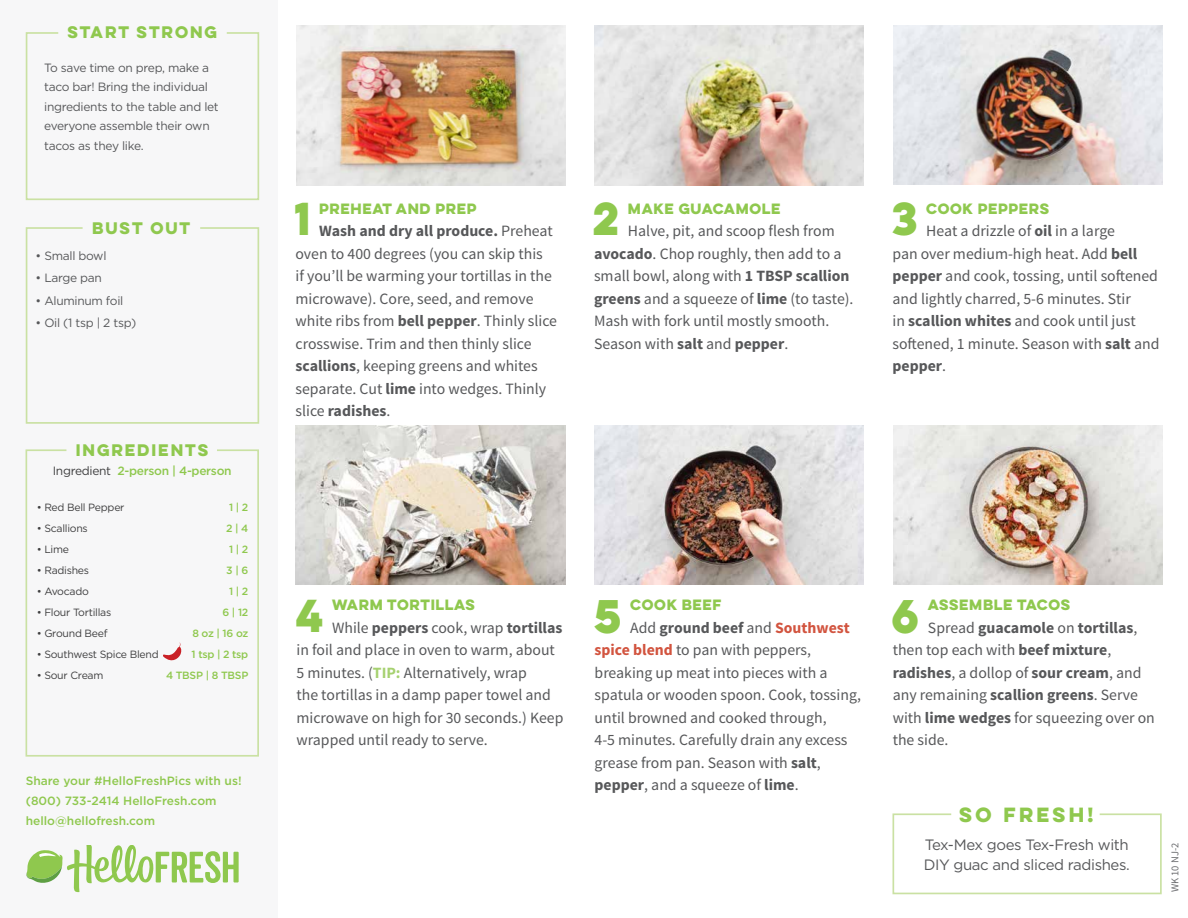
<style>
.page{position:relative;width:1188px;height:918px;background:#fff}
.page>*{position:absolute;margin:0;border:0;box-sizing:border-box;transform-origin:0 0}
.t1{font:700 42.3px "Lulo Clean One";color:#8fc84e}
.t2{font:700 41.4px "Lulo Clean One";color:#8fc84e}
.t3{font:700 18.45px "Lulo Clean One";letter-spacing:-.05em;color:#8fc84e}
.t4{font:15.75px/22.5px "Source Sans Pro";color:#57585a}
.t5{font:15px/20.1px "Gotham";letter-spacing:-.025em;color:#57585a}
.t6{font:700 15px "Lulo Clean One";letter-spacing:-.1em;color:#8fc84e}
.t7{font:700 13.35px "Lulo Clean One";letter-spacing:-.18em;color:#8fc84e}
.t8{font:12px/19.5px "Gotham";letter-spacing:-.025em;color:#57585a}
.t9{font:500 12px/20.1px "Gotham";color:#8fc84e}
.t10{font:500 12px "Gotham";letter-spacing:-.025em;color:#8fc84e}
.t11{font:10.5px "Gotham";letter-spacing:-.025em;color:#3e3e3f}
.t12{font:500 10.5px/21px "Gotham";letter-spacing:-.025em;color:#8fc84e;text-align:right}
.t13{font:10.5px "Source Sans Pro";color:#6c6d70}
.s1{font-weight:400;color:#3e3e3f}
.s2{font-weight:700}
.s3{font-weight:700;color:#a6d170}
.s4{font-weight:700;color:#d2543f}
</style>
<div class="page">
<div style="left:0;top:0;width:278px;height:918px;background:#f7f7f8"></div>
<img style="left:296px;top:26px;width:270px;height:159px">
<img style="left:595px;top:26px;width:269px;height:159px">
<img style="left:594px;top:425px;width:269px;height:160px">
<img style="left:295px;top:425px;width:270px;height:160px">
<img style="left:893px;top:25px;width:269px;height:159px">
<img style="left:893px;top:425px;width:269px;height:160px">
<svg style="left:25px;top:227px;width:235px;height:197px"></svg>
<svg style="left:25px;top:449px;width:234px;height:308px"></svg>
<svg style="left:162px;top:643px;width:20px;height:22px"></svg>
<svg style="left:25px;top:32px;width:235px;height:169px"></svg>
<svg style="left:26px;top:846px;width:213px;height:46px"></svg>
<svg style="left:892px;top:813px;width:270px;height:82px"></svg>
<p class="t6" style="left:67px;top:21px;width:155px">START STRONG</p>
<p class="t8" style="left:44px;top:58px;width:176px">To save time on prep, make a taco bar! Bring the individual ingredients to the table and let everyone assemble their own tacos as they like.</p>
<p class="t6" style="left:92px;top:217px;width:103px">BUST OUT</p>
<p class="t8" style="left:36px;top:245px;width:72px">• Small bowl</p>
<p class="t8" style="left:36px;top:268px;width:68px">• Large pan</p>
<p class="t8" style="left:36px;top:290px;width:89px">• Aluminum foil</p>
<p class="t8" style="left:36px;top:313px;width:102px">• Oil (1 tsp | 2 tsp)</p>
<p class="t6" style="left:76px;top:438px;width:137px">INGREDIENTS</p>
<p class="t10" style="left:53px;top:463px;width:180px"><span class="s1">Ingredient</span> 2-person | 4-person</p>
<p class="t12" style="left:166px;top:497px;width:84px">1 | 2<br>2 | 4<br>1 | 2<br>3 | 6<br>1 | 2<br>6 | 12<br>8 oz | 16 oz<br>1 tsp | 2 tsp<br>4 TBSP | 8 TBSP</p>
<p class="t11" style="left:37px;top:501px;width:89px">• Red Bell Pepper</p>
<p class="t11" style="left:37px;top:522px;width:53px">• Scallions</p>
<p class="t11" style="left:37px;top:543px;width:34px">• Lime</p>
<p class="t11" style="left:37px;top:564px;width:54px">• Radishes</p>
<p class="t11" style="left:37px;top:585px;width:54px">• Avocado</p>
<p class="t11" style="left:37px;top:606px;width:76px">• Flour Tortillas</p>
<p class="t11" style="left:37px;top:627px;width:72px">• Ground Beef</p>
<p class="t11" style="left:37px;top:648px;width:124px">• Southwest Spice Blend</p>
<p class="t11" style="left:37px;top:669px;width:68px">• Sour Cream</p>
<p class="t9" style="left:26px;top:771px;width:217px">Share your #HelloFreshPics with us! (800) 733-2414 HelloFresh.com hello@hellofresh.com</p>
<h2 class="t2" style="left:294px;top:187px;width:27px">1</h2>
<p class="t7" style="left:319px;top:198px;width:162px">PREHEAT AND PREP</p>
<p class="t4" style="left:296px;top:220px;width:263px;text-indent:24px"><span class="s2">Wash and dry all produce.</span> Preheat oven to 400 degrees (you can skip this<br>if you’ll be warming your tortillas in the microwave). Core, seed, and remove white ribs from <span class="s2">bell pepper</span>. Thinly slice crosswise. Trim and then thinly slice <span class="s2">scallions</span>, keeping greens and whites separate. Cut <span class="s2">lime</span> into wedges. Thinly slice <span class="s2">radishes</span>.</p>
<h2 class="t2" style="left:593px;top:187px;width:38px">2</h2>
<p class="t7" style="left:628px;top:198px;width:157px">MAKE GUACAMOLE</p>
<p class="t4" style="left:594px;top:220px;width:261px;text-indent:34px">Halve, pit, and scoop flesh from <span class="s2">avocado</span>. Chop roughly, then add to a small bowl, along with <span class="s2">1 TBSP scallion greens</span> and a squeeze of <span class="s2">lime</span> (to taste).<br>Mash with fork until mostly smooth.<br>Season with <span class="s2">salt</span> and <span class="s2">pepper</span>.</p>
<h2 class="t2" style="left:892px;top:187px;width:37px">3</h2>
<p class="t7" style="left:926px;top:198px;width:128px">COOK PEPPERS</p>
<p class="t4" style="left:892px;top:220px;width:269px;text-indent:34px">Heat a drizzle of <span class="s2">oil</span> in a large<br>pan over medium-high heat. Add <span class="s2">bell pepper</span> and cook, tossing, until softened and lightly charred, 5-6 minutes. Stir<br>in <span class="s2">scallion whites</span> and cook until just softened, 1 minute. Season with <span class="s2">salt</span> and <span class="s2">pepper</span>.</p>
<h2 class="t2" style="left:296px;top:584px;width:39px">4</h2>
<p class="t7" style="left:332px;top:595px;width:147px">WARM TORTILLAS</p>
<p class="t4" style="left:296px;top:617px;width:268px;text-indent:36px">While <span class="s2">peppers</span> cook, wrap <span class="s2">tortillas </span>in foil and place in oven to warm, about 5 minutes. (<span class="s3">TIP:</span> Alternatively, wrap<br>the tortillas in a damp paper towel and microwave on high for 30 seconds.) Keep wrapped until ready to serve.</p>
<h1 class="t1" style="left:594px;top:583px;width:39px">5</h1>
<p class="t7" style="left:630px;top:595px;width:96px">COOK BEEF</p>
<p class="t4" style="left:595px;top:617px;width:268px;text-indent:36px">Add <span class="s2">ground beef</span> and <span class="s4">Southwest spice blend</span> to pan with peppers, breaking up meat into pieces with a spatula or wooden spoon. Cook, tossing, until browned and cooked through,<br>4-5 minutes. Carefully drain any excess grease from pan. Season with <span class="s2">salt</span>, <span class="s2">pepper</span>, and a squeeze of <span class="s2">lime</span>.</p>
<h1 class="t1" style="left:892px;top:583px;width:39px">6</h1>
<p class="t7" style="left:928px;top:595px;width:147px">ASSEMBLE TACOS</p>
<p class="t4" style="left:893px;top:617px;width:264px;text-indent:35px">Spread <span class="s2">guacamole</span> on <span class="s2">tortillas</span>, then top each with <span class="s2">beef mixture</span>, <span class="s2">radishes</span>, a dollop of <span class="s2">sour cream</span>, and any remaining <span class="s2">scallion greens</span>. Serve with <span class="s2">lime wedges</span> for squeezing over on the side.</p>
<p class="t3" style="left:959px;top:801px;width:140px">SO FRESH!</p>
<p class="t5" style="left:924px;top:835px;width:208px">Tex-Mex goes Tex-Fresh with<br>DIY guac and sliced radishes.</p>
<p class="t13" style="left:1169px;top:892px;width:51px;rotate:-90deg">WK 10 NJ-2</p>
</div>
